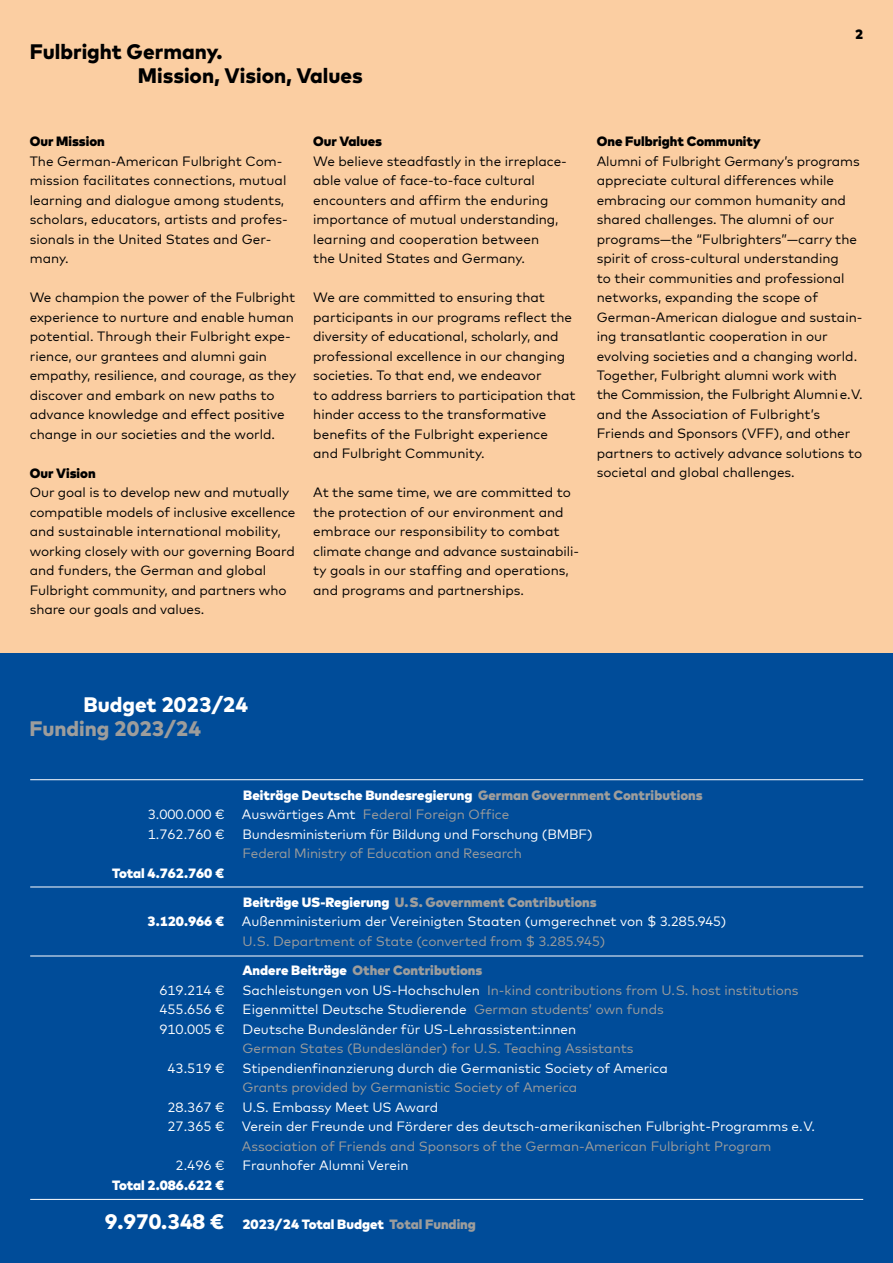
<style>
.page{position:relative;width:893px;height:1263px;background:#fff}
.page>*{position:absolute;margin:0;border:0;box-sizing:border-box;transform-origin:0 0}
.t1{font:800 21px/24.5px "Mark";color:#000}
.t2{font:800 21px "Mark";color:#fff}
.t3{font:800 21px "Mark";color:#9d9d9c}
.t4{font:13.5px/19.5px "Mark Pro";color:#000}
.t5{font:13.5px/19.5px "Mark Pro";color:#fff}
.t6{font:13.5px "Mark Pro";color:#9d9d9c}
.t7{font:900 13.5px "Mark";color:#fff}
.t8{font:900 13.5px "Mark";color:#9d9d9c}
.t9{font:900 13.5px "Mark";color:#000}
.s1{color:#9d9d9c}
.s2{color:#fff}
</style>
<div class="page">
<div style="left:0;top:0;width:893px;height:653px;background:#fbcea2"></div>
<div style="left:0;top:653px;width:893px;height:610px;background:#004c99"></div>
<hr style="left:30px;top:956px;width:833px;height:1px;background:#fff">
<hr style="left:30px;top:1199px;width:833px;height:1px;background:#fff">
<hr style="left:30px;top:887px;width:833px;height:1px;background:#fff">
<hr style="left:30px;top:779px;width:833px;height:1px;background:#fff">
<h1 class="t1" style="left:138px;top:39px;width:226px;text-indent:-108px">Fulbright Germany.<br>Mission, Vision, Values</h1>
<p class="t9" style="left:855px;top:26px;width:10px">2</p>
<p class="t9" style="left:30px;top:134px;width:77px">Our Mission</p>
<p class="t4" style="left:30px;top:150px;width:260px">The German-American Fulbright Com&shy;mission facilitates connections, mutual learning and dialogue among students, scholars, educators, artists and profes&shy;sionals in the United States and Ger&shy;many.</p>
<p class="t4" style="left:30px;top:287px;width:268px">We champion the power of the Fulbright experience to nurture and enable human potential. Through their Fulbright expe&shy;rience, our grantees and alumni gain empathy, resilience, and courage, as they discover and embark on new paths to advance knowledge and effect positive change in our societies and the world.</p>
<p class="t9" style="left:30px;top:465px;width:67px">Our Vision</p>
<p class="t4" style="left:30px;top:482px;width:267px">Our goal is to develop new and mutually compatible models of inclusive excellence and sustainable international mobility, working closely with our governing Board and funders, the German and global Fulbright community, and partners who share our goals and values.</p>
<p class="t9" style="left:313px;top:134px;width:70px">Our Values</p>
<p class="t4" style="left:313px;top:150px;width:255px">We believe steadfastly in the irreplace&shy;able value of face-to-face cultural encounters and affirm the enduring importance of mutual understanding, learning and cooperation between<br>the United States and Germany.</p>
<p class="t4" style="left:313px;top:287px;width:264px">We are committed to ensuring that participants in our programs reflect the diversity of educational, scholarly, and professional excellence in our changing societies. To that end, we endeavor<br>to address barriers to participation that hinder access to the transformative benefits of the Fulbright experience and Fulbright Community.</p>
<p class="t4" style="left:313px;top:481px;width:267px">At the same time, we are committed to the protection of our environment and embrace our responsibility to combat climate change and advance sustainabili&shy;ty goals in our staffing and operations, and programs and partnerships.</p>
<p class="t9" style="left:597px;top:133px;width:166px">One Fulbright Community</p>
<p class="t4" style="left:597px;top:150px;width:267px">Alumni of Fulbright Germany’s programs appreciate cultural differences while embracing our common humanity and shared challenges. The alumni of our programs—the “Fulbrighters”—carry the spirit of cross-cultural understanding<br>to their communities and professional networks, expanding the scope of German-American dialogue and sustain&shy;ing transatlantic cooperation in our evolving societies and a changing world.<br>Together, Fulbright alumni work with<br>the Commission, the Fulbright Alumni e. V. and the Association of Fulbright’s Friends and Sponsors (VFF), and other partners to actively advance solutions to societal and global challenges.</p>
<h1 class="t2" style="left:83px;top:692px;width:166px">Budget 2023/24</h1>
<h1 class="t3" style="left:29px;top:717px;width:173px">Funding 2023/24</h1>
<p class="t5" style="left:148px;top:803px;width:78px">3.000.000 €<br>1.762.760 €</p>
<p class="t7" style="left:112px;top:865px;width:114px">Total 4.762.760 €</p>
<p class="t7" style="left:148px;top:914px;width:79px">3.120.966 €</p>
<p class="t5" style="left:159px;top:979px;width:67px;text-align:justify">619.214 € 455.656 € 910.005 €</p>
<p class="t5" style="left:168px;top:1057px;width:59px">43.519 €</p>
<p class="t5" style="left:168px;top:1096px;width:59px">28.367 €<br>27.365 €</p>
<p class="t5" style="left:176px;top:1154px;width:50px">2.496 €</p>
<p class="t7" style="left:112px;top:1177px;width:114px">Total 2.086.622 €</p>
<h1 class="t2" style="left:105px;top:1209px;width:121px">9.970.348 €</h1>
<p class="t7" style="left:243px;top:787px;width:461px">Beiträge Deutsche Bundesregierung <span class="s1">German Government Contributions</span></p>
<p class="t5" style="left:242px;top:803px;width:352px">Auswärtiges Amt <span class="s1">Federal Foreign Office<br></span>Bundesministerium für Bildung und Forschung (BMBF)</p>
<p class="t6" style="left:243px;top:843px;width:281px">Federal Ministry of Education and Research</p>
<p class="t8" style="left:243px;top:894px;width:355px"><span class="s2">Beiträge US-Regierung</span> U. S. Government Contributions</p>
<p class="t5" style="left:242px;top:911px;width:486px">Außenministerium der Vereinigten Staaten (umgerechnet von $ 3.285.945)</p>
<p class="t6" style="left:243px;top:931px;width:364px">U. S. Department of State (converted from $ 3.285.945)</p>
<p class="t8" style="left:242px;top:962px;width:242px"><span class="s2">Andere Beiträge</span> Other Contributions</p>
<p class="t5" style="left:242px;top:979px;width:558px">Sachleistungen von US-Hochschulen <span class="s1">In-kind contributions from U. S. host institutions<br></span>Eigenmittel Deutsche Studierende <span class="s1">German students’ own funds<br></span>Deutsche Bundesländer für US-Lehrassistent:innen</p>
<p class="t6" style="left:242px;top:1038px;width:393px">German States (Bundesländer) for U.S. Teaching Assistants</p>
<p class="t5" style="left:242px;top:1057px;width:427px">Stipendienfinanzierung durch die Germanistic Society of America</p>
<p class="t6" style="left:242px;top:1077px;width:336px">Grants provided by Germanistic Society of America</p>
<p class="t5" style="left:242px;top:1096px;width:574px">U.S. Embassy Meet US Award<br>Verein der Freunde und Förderer des deutsch-amerikanischen Fulbright-Programms e. V.</p>
<p class="t6" style="left:242px;top:1136px;width:531px">Association of Friends and Sponsors of the German-American Fulbright Program</p>
<p class="t5" style="left:243px;top:1154px;width:167px">Fraunhofer Alumni Verein</p>
<p class="t7" style="left:242px;top:1216px;width:235px">2023/24 Total Budget <span class="s1">Total Funding</span></p>
</div>
